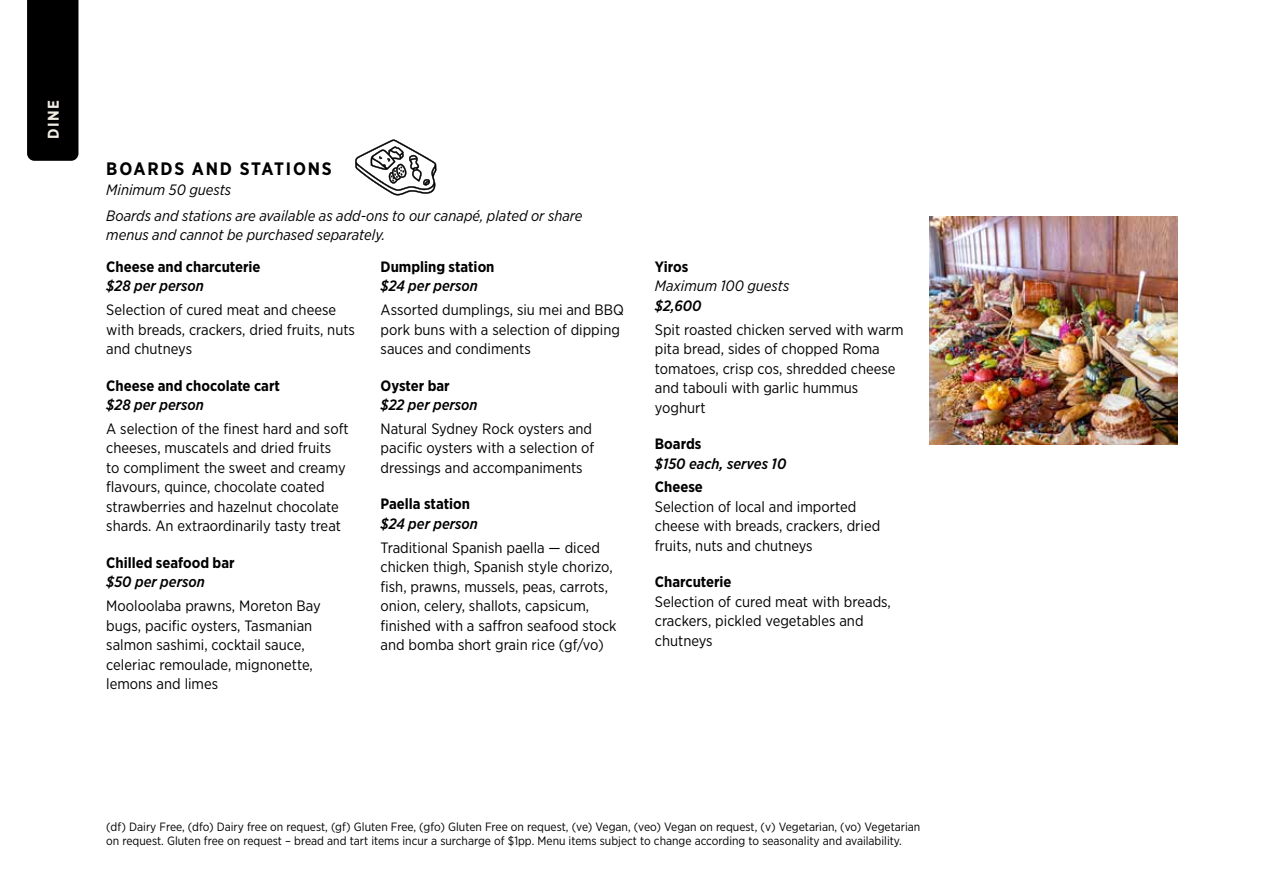
<style>
.page{position:relative;width:1263px;height:893px;background:#fff}
.page>*{position:absolute;margin:0;border:0;box-sizing:border-box;transform-origin:0 0}
.t1{font:700 18px "Gotham Narrow";letter-spacing:.1em;color:#000}
.t2{font:700 15.6px "Gotham Narrow";color:#f2eee6}
.t3{font:15px/19.5px "Gotham Narrow";color:#000}
.t4{font:italic 15px/19.5px "Gotham Narrow";color:#000}
.t5{font:700 15px "Gotham Narrow";color:#000}
.t6{font:italic 500 15px "Gotham Narrow";color:#000}
.t7{font:12px/13.5px "Gotham Narrow";color:#000}
</style>
<div class="page">
<svg style="left:355px;top:139px;width:81px;height:57px"></svg>
<div style="left:27px;top:0;width:51px;height:161px;background:#000"></div>
<img style="left:929px;top:217px;width:249px;height:227px">
<p class="t2" style="left:43px;top:139px;width:41px;rotate:-90deg">DINE</p>
<p class="t1" style="left:106px;top:157px;width:227px">BOARDS AND STATIONS</p>
<p class="t4" style="left:106px;top:179px;width:126px">Minimum 50 guests</p>
<p class="t4" style="left:106px;top:205px;width:478px">Boards and stations are available as add-ons to our canapé, plated or share menus and cannot be purchased separately.</p>
<p class="t5" style="left:106px;top:257px;width:156px">Cheese and charcuterie</p>
<p class="t6" style="left:106px;top:277px;width:99px">$28 per person</p>
<p class="t3" style="left:106px;top:300px;width:250px">Selection of cured meat and cheese with breads, crackers, dried fruits, nuts and chutneys</p>
<p class="t5" style="left:106px;top:376px;width:175px">Cheese and chocolate cart</p>
<p class="t6" style="left:106px;top:395px;width:99px">$28 per person</p>
<p class="t3" style="left:106px;top:419px;width:244px">A selection of the finest hard and soft cheeses, muscatels and dried fruits<br>to compliment the sweet and creamy flavours, quince, chocolate coated strawberries and hazelnut chocolate shards. An extraordinarily tasty treat</p>
<p class="t5" style="left:106px;top:553px;width:130px">Chilled seafood bar</p>
<p class="t6" style="left:106px;top:573px;width:100px">$50 per person</p>
<p class="t3" style="left:106px;top:596px;width:216px">Mooloolaba prawns, Moreton Bay bugs, pacific oysters, Tasmanian salmon sashimi, cocktail sauce, celeriac remoulade, mignonette, lemons and limes</p>
<p class="t5" style="left:381px;top:257px;width:115px">Dumpling station</p>
<p class="t6" style="left:381px;top:277px;width:99px">$24 per person</p>
<p class="t3" style="left:381px;top:300px;width:245px">Assorted dumplings, siu mei and BBQ pork buns with a selection of dipping sauces and condiments</p>
<p class="t5" style="left:381px;top:376px;width:71px">Oyster bar</p>
<p class="t6" style="left:381px;top:395px;width:99px">$22 per person</p>
<p class="t3" style="left:381px;top:419px;width:215px">Natural Sydney Rock oysters and pacific oysters with a selection of dressings and accompaniments</p>
<p class="t5" style="left:381px;top:494px;width:91px">Paella station</p>
<p class="t6" style="left:381px;top:514px;width:99px">$24 per person</p>
<p class="t3" style="left:381px;top:537px;width:238px">Traditional Spanish paella — diced chicken thigh, Spanish style chorizo, fish, prawns, mussels, peas, carrots, onion, celery, shallots, capsicum, finished with a saffron seafood stock and bomba short grain rice (gf/vo)</p>
<p class="t5" style="left:655px;top:257px;width:35px">Yiros</p>
<p class="t4" style="left:655px;top:276px;width:136px">Maximum 100 guests</p>
<p class="t6" style="left:655px;top:296px;width:48px">$2,600</p>
<p class="t3" style="left:655px;top:319px;width:250px">Spit roasted chicken served with warm pita bread, sides of chopped Roma tomatoes, crisp cos, shredded cheese and tabouli with garlic hummus yoghurt</p>
<p class="t5" style="left:655px;top:434px;width:48px">Boards</p>
<p class="t6" style="left:655px;top:454px;width:133px">$150 each, serves 10</p>
<p class="t5" style="left:655px;top:477px;width:50px">Cheese</p>
<p class="t3" style="left:655px;top:496px;width:227px">Selection of local and imported cheese with breads, crackers, dried fruits, nuts and chutneys</p>
<p class="t5" style="left:655px;top:572px;width:78px">Charcuterie</p>
<p class="t3" style="left:655px;top:592px;width:238px">Selection of cured meat with breads, crackers, pickled vegetables and chutneys</p>
<p class="t7" style="left:106px;top:820px;width:815px">(df) Dairy Free, (dfo) Dairy free on request, (gf) Gluten Free, (gfo) Gluten Free on request, (ve) Vegan, (veo) Vegan on request, (v) Vegetarian, (vo) Vegetarian on request. Gluten free on request – bread and tart items incur a surcharge of $1pp. Menu items subject to change according to seasonality and availability.</p>
</div>
